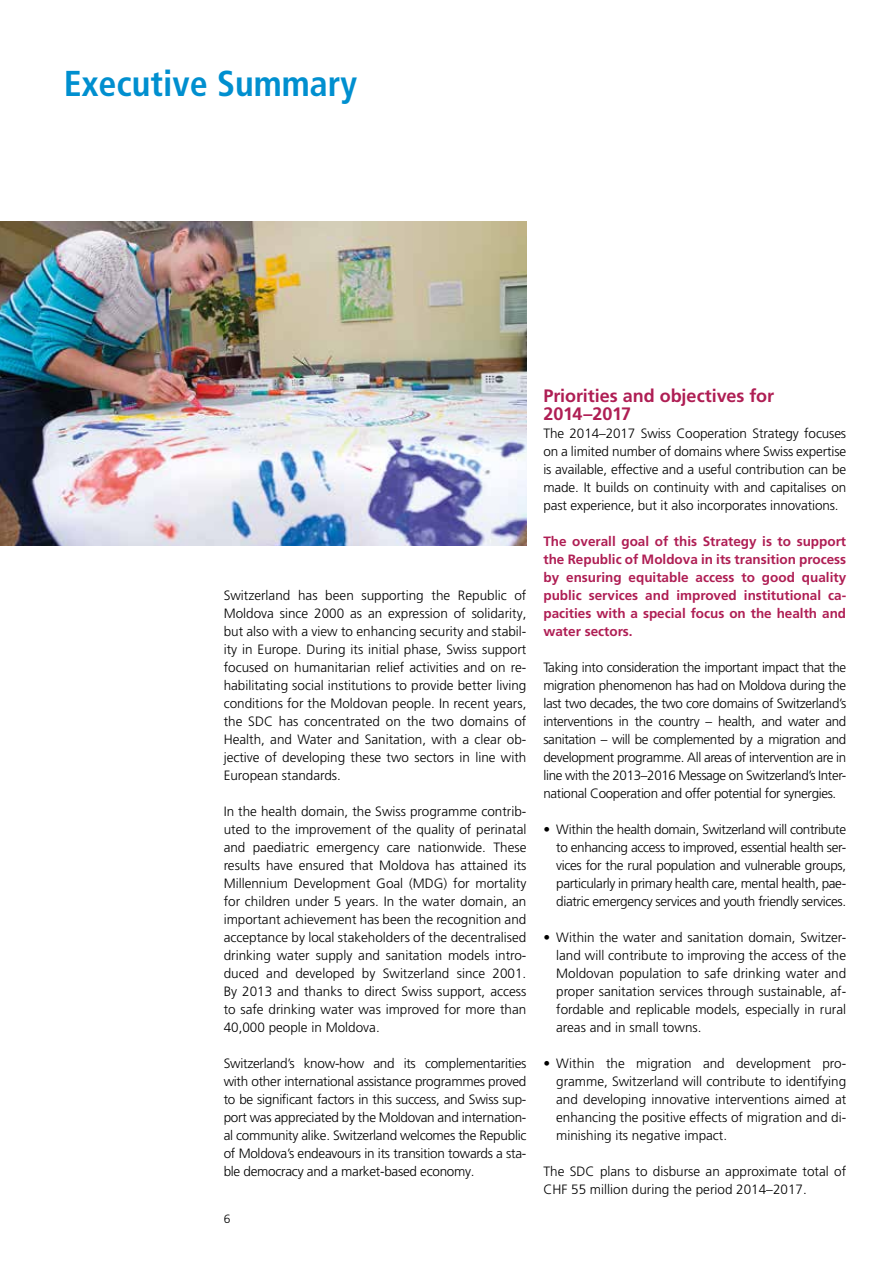
<style>
.page{position:relative;width:893px;height:1263px;background:#fff}
.page>*{position:absolute;margin:0;border:0;box-sizing:border-box;transform-origin:0 0}
.t1{font:700 condensed 36px "Frutiger LT Pro";color:#008fcf}
.t2{font:700 18px/18px "Frutiger LT Pro";letter-spacing:-.005em;color:#af1e54}
.t3{font:300 13.5px/18px "Frutiger LT Pro";color:#000;text-align:justify}
.t4{font:700 13.5px/18px "Frutiger LT Pro";color:#af1e54;text-align:justify}
.t5{font:300 12px "Frutiger LT Pro";color:#000}
</style>
<div class="page">
<img style="left:0;top:222px;width:526px;height:324px">
<h1 class="t1" style="left:64px;top:62px;width:295px">Executive Summary</h1>
<p class="t3" style="left:224px;top:586px;width:304px">Switzerland has been supporting the Republic of Moldova since 2000 as an expression of solidarity, but also with a view to enhancing security and stabil&shy;ity in Europe. During its initial phase, Swiss support focused on humanitarian relief activities and on re&shy;habilitating social institutions to provide better living conditions for the Moldovan people. In recent years, the SDC has concentrated on the two domains of Health, and Water and Sanitation, with a clear ob&shy;jective of developing these two sectors in line with European standards.</p>
<p class="t3" style="left:224px;top:802px;width:304px">In the health domain, the Swiss programme contrib&shy;uted to the improvement of the quality of perinatal and paediatric emergency care nationwide. These results have ensured that Moldova has attained its Millennium Development Goal (MDG) for mortality for children under 5 years. In the water domain, an important achievement has been the recognition and acceptance by local stakeholders of the decentralised drinking water supply and sanitation models intro&shy;duced and developed by Switzerland since 2001.<br>By 2013 and thanks to direct Swiss support, access to safe drinking water was improved for more than 40,000 people in Moldova.</p>
<p class="t3" style="left:224px;top:1054px;width:304px">Switzerland’s know-how and its complementarities with other international assistance programmes proved to be significant factors in this success, and Swiss sup&shy;port was appreciated by the Moldovan and internation&shy;al community alike. Switzerland welcomes the Republic of Moldova’s endeavours in its transition towards a sta&shy;ble democracy and a market-based economy.</p>
<p class="t5" style="left:224px;top:1211px;width:8px">6</p>
<h2 class="t2" style="left:543px;top:386px;width:232px">Priorities and objectives for<br>2014–2017</h2>
<p class="t3" style="left:543px;top:424px;width:304px">The 2014–2017 Swiss Cooperation Strategy focuses on a limited number of domains where Swiss expertise is available, effective and a useful contribution can be made. It builds on continuity with and capitalises on past experience, but it also incorporates innovations.</p>
<p class="t4" style="left:543px;top:532px;width:304px">The overall goal of this Strategy is to support the Republic of Moldova in its transition process by ensuring equitable access to good quality public services and improved institutional ca&shy;pacities with a special focus on the health and water sectors.</p>
<p class="t3" style="left:543px;top:658px;width:304px">Taking into consideration the important impact that the migration phenomenon has had on Moldova during the last two decades, the two core domains of Switzerland’s interventions in the country – health, and water and sanitation – will be complemented by a migration and development programme. All areas of intervention are in line with the 2013–2016 Message on Switzerland’s Inter&shy;national Cooperation and offer potential for synergies.</p>
<p class="t3" style="left:556px;top:820px;width:292px;text-indent:-13px">• Within the health domain, Switzerland will contribute to enhancing access to improved, essential health ser&shy;vices for the rural population and vulnerable groups, particularly in primary health care, mental health, pae&shy;diatric emergency services and youth friendly services.</p>
<p class="t3" style="left:556px;top:928px;width:291px;text-indent:-13px">• Within the water and sanitation domain, Switzer&shy;land will contribute to improving the access of the Moldovan population to safe drinking water and proper sanitation services through sustainable, af&shy;fordable and replicable models, especially in rural areas and in small towns.</p>
<p class="t3" style="left:556px;top:1054px;width:292px;text-indent:-13px">• Within the migration and development pro&shy;gramme, Switzerland will contribute to identifying and developing innovative interventions aimed at enhancing the positive effects of migration and di&shy;minishing its negative impact.</p>
<p class="t3" style="left:543px;top:1162px;width:304px">The SDC plans to disburse an approximate total of<br>CHF 55 million during the period 2014–2017.</p>
</div>
